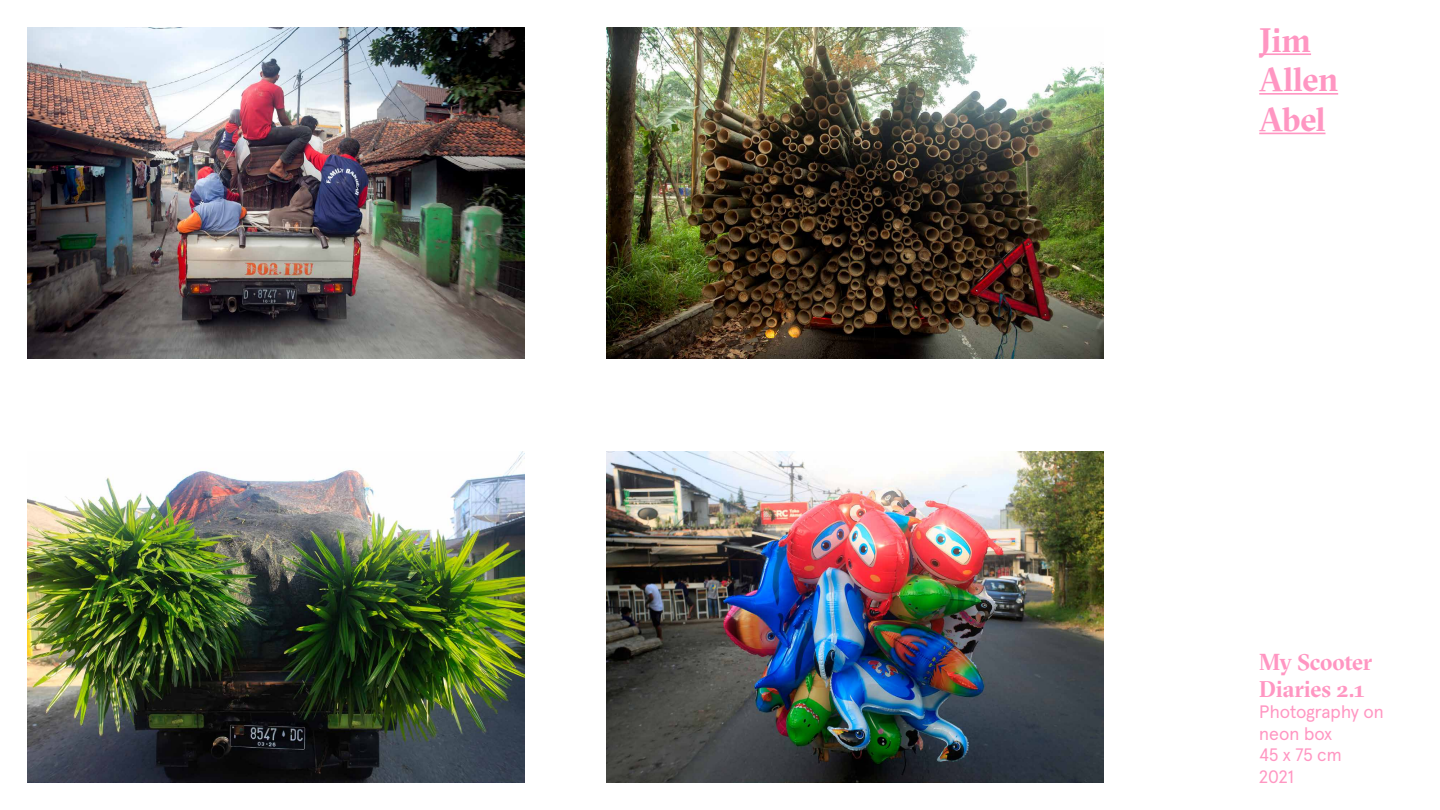
<style>
.page{position:relative;width:1440px;height:810px;background:#fff}
.page>*{position:absolute;margin:0;border:0;box-sizing:border-box;transform-origin:0 0}
.t1{font:700 33px/39.6px "GT Sectra Fine";letter-spacing:-.005em;color:#ff96c2}
.t2{font:700 22.5px/27px "GT Sectra Fine";letter-spacing:-.005em;color:#ff96c2}
.t3{font:18px/21.6px "Apercu Pro";color:#ff96c2}
</style>
<div class="page">
<hr style="left:1259px;top:53px;width:52px;height:2px;background:#ff96c2">
<hr style="left:1259px;top:93px;width:79px;height:2px;background:#ff96c2">
<hr style="left:1259px;top:133px;width:67px;height:1px;background:#ff96c2">
<img style="left:27px;top:27px;width:498px;height:332px">
<img style="left:606px;top:27px;width:498px;height:332px">
<img style="left:27px;top:451px;width:498px;height:332px">
<img style="left:606px;top:451px;width:498px;height:332px">
<h1 class="t1" style="left:1259px;top:20px;width:80px">Jim<br>Allen<br>Abel</h1>
<p class="t2" style="left:1259px;top:648px;width:115px">My Scooter<br>Diaries 2.1</p>
<p class="t3" style="left:1259px;top:700px;width:126px">Photography on neon box<br>45 x 75 cm<br>2021</p>
</div>
